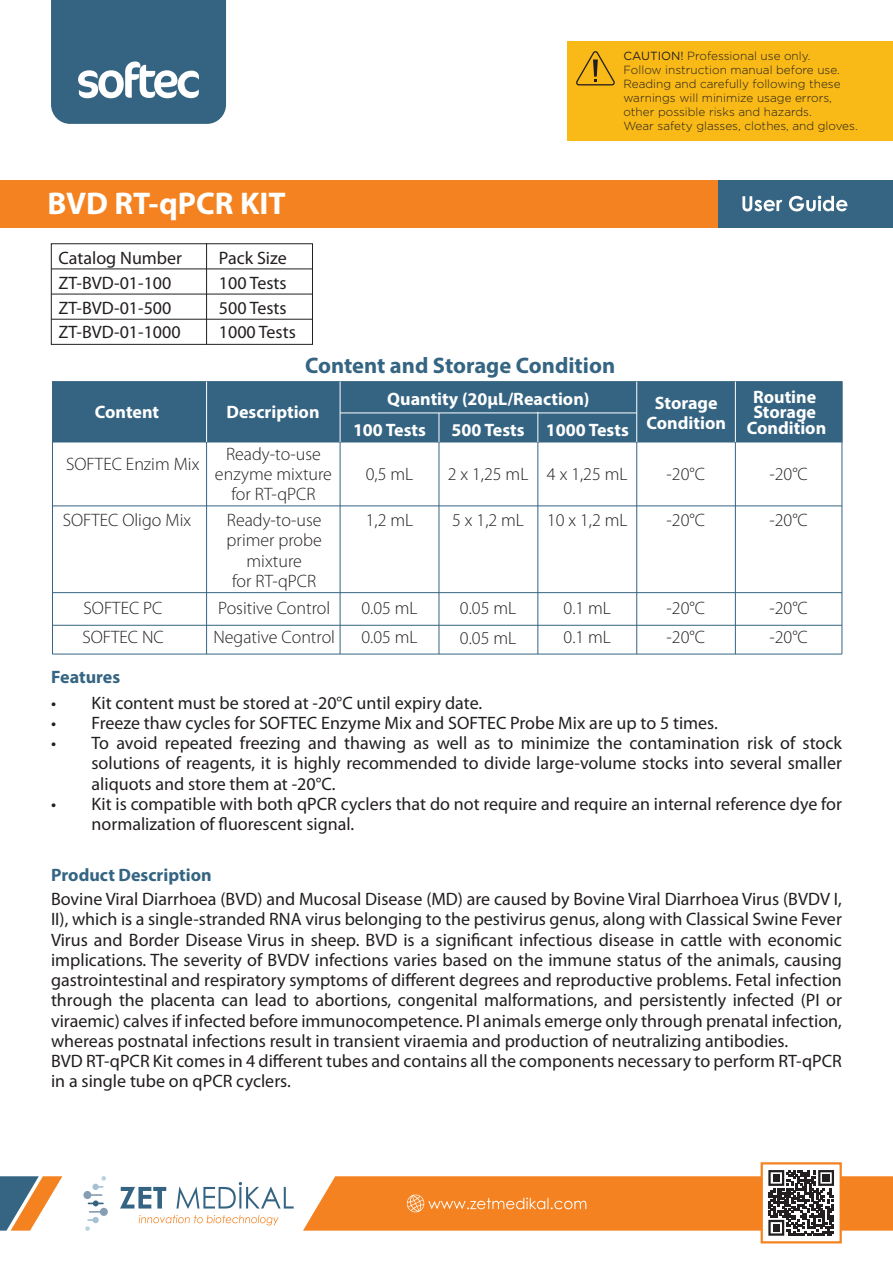
<style>
.page{position:relative;width:893px;height:1276px;background:#fff}
.page>*{position:absolute;margin:0;border:0;box-sizing:border-box;transform-origin:0 0}
.t1{font:700 31.5px "Myriad Pro";color:#fff}
.t2{font:700 22.5px "Myriad Pro";color:#356582}
.t3{font:18px/20.2px "Myriad Pro";color:#231f20}
.t4{font:300 18px/20.2px "Myriad Pro";color:#231f20;text-align:center}
.t5{font:700 18px/15.8px "Myriad Pro";color:#fff;text-align:center}
.t6{font:700 18px "Myriad Pro";color:#356582}
.t7{font:11.7px/14.2px "Gotham Light TR";color:#231f20}
.s1{font-family:"Gotham Book TR"}
</style>
<div class="page">
<div style="left:0;top:180px;width:719px;height:47px;background:#f58220"></div>
<div style="left:719px;top:180px;width:174px;height:47px;background:#356582"></div>
<svg style="left:0;top:1176px;width:62px;height:54px"></svg>
<svg style="left:83px;top:1176px;width:25px;height:54px"></svg>
<svg style="left:120px;top:1187px;width:46px;height:21px"></svg>
<svg style="left:176px;top:1182px;width:118px;height:26px"></svg>
<svg style="left:139px;top:1215px;width:140px;height:10px"></svg>
<svg style="left:51px;top:0;width:175px;height:124px;background:#4a748f"></svg>
<svg style="left:742px;top:196px;width:105px;height:15px"></svg>
<div style="left:761px;top:1162px;width:81px;height:81px;background:#fff;border:2px solid #f58220"></div>
<svg style="left:303px;top:1170px;width:590px;height:65px"></svg>
<div style="left:567px;top:41px;width:326px;height:100px;background:#f9b916"></div>
<svg style="left:576px;top:51px;width:39px;height:34px"></svg>
<div style="left:52px;top:381px;width:790px;height:61px;background:#356482;border:1px solid #356582"></div>
<div style="left:51px;top:243px;width:262px;height:102px;border:1px solid #231f20"></div>
<hr style="left:206px;top:243px;width:1px;height:101px;background:#231f20">
<hr style="left:51px;top:268px;width:261px;height:1px;background:#231f20">
<hr style="left:51px;top:294px;width:261px;height:1px;background:#231f20">
<hr style="left:51px;top:319px;width:261px;height:1px;background:#231f20">
<hr style="left:52px;top:653px;width:790px;height:1px;background:#356582">
<hr style="left:340px;top:442px;width:1px;height:212px;background:#356582">
<hr style="left:340px;top:382px;width:1px;height:60px;background:#fff">
<hr style="left:206px;top:442px;width:1px;height:212px;background:#356582">
<hr style="left:206px;top:382px;width:1px;height:60px;background:#fff">
<hr style="left:439px;top:442px;width:1px;height:212px;background:#356582">
<svg style="left:439px;top:413px;width:1px;height:29px"></svg>
<hr style="left:537px;top:442px;width:1px;height:212px;background:#356582">
<hr style="left:537px;top:412px;width:1px;height:30px;background:#fff">
<hr style="left:735px;top:442px;width:1px;height:212px;background:#356582">
<hr style="left:735px;top:382px;width:1px;height:60px;background:#fff">
<hr style="left:842px;top:382px;width:1px;height:272px;background:#356582">
<hr style="left:52px;top:382px;width:1px;height:272px;background:#356582">
<hr style="left:52px;top:592px;width:790px;height:1px;background:#356582">
<hr style="left:52px;top:505px;width:790px;height:1px;background:#356582">
<hr style="left:636px;top:442px;width:1px;height:212px;background:#356582">
<hr style="left:636px;top:382px;width:1px;height:60px;background:#fff">
<hr style="left:340px;top:412px;width:297px;height:1px;background:#fff">
<hr style="left:52px;top:625px;width:790px;height:1px;background:#356582">
<p class="t7" style="left:623px;top:48px;width:236px"><span class="s1">CAUTION!</span> Professional use only.<br>Follow instruction manual before use.<br>Reading and carefully following these warnings will minimize usage errors, other possible risks and hazards.<br>Wear safety glasses, clothes, and gloves.</p>
<h1 class="t1" style="left:47px;top:183px;width:240px">BVD RT-qPCR KIT</h1>
<p class="t3" style="left:59px;top:246px;width:125px;line-height:24.8px">Catalog Number<br>ZT-BVD-01-100<br>ZT-BVD-01-500<br>ZT-BVD-01-1000</p>
<p class="t3" style="left:219px;top:246px;width:78px;line-height:24.8px">Pack Size<br>100 Tests<br>500 Tests<br>1000 Tests</p>
<p class="t2" style="left:305px;top:350px;width:312px">Content and Storage Condition</p>
<p class="t5" style="left:95px;top:403px;width:66px">Content</p>
<p class="t4" style="left:66px;top:454px;width:135px">SOFTEC Enzim Mix</p>
<p class="t5" style="left:227px;top:403px;width:94px">Description</p>
<p class="t4" style="left:215px;top:444px;width:118px">Ready-to-use enzyme mixture for RT-qPCR</p>
<p class="t5" style="left:353px;top:383px;width:238px;line-height:30.6px;text-align:left;text-indent:34px">Quantity (20μL/Reaction)<br>100 Tests</p>
<p class="t5" style="left:452px;top:421px;width:179px">500 Tests 1000 Tests</p>
<p class="t5" style="left:647px;top:392px;width:81px;line-height:20.2px">Storage<br>Condition</p>
<p class="t5" style="left:747px;top:388px;width:81px">Routine<br>Storage<br>Condition</p>
<p class="t4" style="left:366px;top:464px;width:49px">0,5 mL</p>
<p class="t4" style="left:448px;top:464px;width:82px">2 x 1,25 mL</p>
<p class="t4" style="left:547px;top:464px;width:82px">4 x 1,25 mL</p>
<p class="t4" style="left:667px;top:464px;width:40px">-20°C</p>
<p class="t4" style="left:769px;top:464px;width:40px">-20°C</p>
<p class="t4" style="left:63px;top:510px;width:130px">SOFTEC Oligo Mix</p>
<p class="t4" style="left:84px;top:598px;width:81px">SOFTEC PC</p>
<p class="t4" style="left:227px;top:510px;width:97px">Ready-to-use primer probe mixture<br>for RT-qPCR</p>
<p class="t4" style="left:218px;top:598px;width:114px">Positive Control</p>
<p class="t4" style="left:366px;top:510px;width:49px">1,2 mL</p>
<p class="t4" style="left:361px;top:598px;width:58px">0.05 mL</p>
<p class="t4" style="left:452px;top:510px;width:73px">5 x 1,2 mL</p>
<p class="t4" style="left:547px;top:510px;width:82px">10 x 1,2 mL</p>
<p class="t4" style="left:460px;top:598px;width:58px">0.05 mL</p>
<p class="t4" style="left:564px;top:598px;width:49px">0.1 mL</p>
<p class="t4" style="left:667px;top:510px;width:40px">-20°C</p>
<p class="t4" style="left:667px;top:598px;width:40px">-20°C</p>
<p class="t4" style="left:769px;top:510px;width:40px">-20°C</p>
<p class="t4" style="left:769px;top:598px;width:40px">-20°C</p>
<p class="t4" style="left:82px;top:627px;width:83px">SOFTEC NC</p>
<p class="t4" style="left:213px;top:627px;width:123px">Negative Control</p>
<p class="t4" style="left:361px;top:627px;width:58px">0.05 mL</p>
<p class="t4" style="left:460px;top:628px;width:58px">0.05 mL</p>
<p class="t4" style="left:564px;top:627px;width:49px">0.1 mL</p>
<p class="t4" style="left:667px;top:627px;width:40px">-20°C</p>
<p class="t4" style="left:769px;top:627px;width:40px">-20°C</p>
<p class="t6" style="left:51px;top:665px;width:70px">Features</p>
<p class="t3" style="left:51px;top:693px;width:433px">• Kit content must be stored at -20°C until expiry date.</p>
<p class="t3" style="left:51px;top:713px;width:668px">• Freeze thaw cycles for SOFTEC Enzyme Mix and SOFTEC Probe Mix are up to 5 times.</p>
<p class="t3" style="left:92px;top:733px;width:752px;text-align:justify;text-indent:-40px">• To avoid repeated freezing and thawing as well as to minimize the contamination risk of stock solutions of reagents, it is highly recommended to divide large-volume stocks into several smaller aliquots and store them at -20°C.</p>
<p class="t3" style="left:92px;top:794px;width:752px;text-indent:-40px">• Kit is compatible with both qPCR cyclers that do not require and require an internal reference dye for normalization of fluorescent signal.</p>
<p class="t6" style="left:51px;top:863px;width:162px">Product Description</p>
<p class="t3" style="left:51px;top:889px;width:792px">Bovine Viral Diarrhoea (BVD) and Mucosal Disease (MD) are caused by Bovine Viral Diarrhoea Virus (BVDV I, II), which is a single-stranded RNA virus belonging to the pestivirus genus, along with Classical Swine Fever Virus and Border Disease Virus in sheep. BVD is a significant infectious disease in cattle with economic implications. The severity of BVDV infections varies based on the immune status of the animals, causing gastrointestinal and respiratory symptoms of different degrees and reproductive problems. Fetal infection through the placenta can lead to abortions, congenital malformations, and persistently infected (PI or viraemic) calves if infected before immunocompetence. PI animals emerge only through prenatal infection, whereas postnatal infections result in transient viraemia and production of neutralizing antibodies.<br>BVD RT-qPCR Kit comes in 4 different tubes and contains all the components necessary to perform RT-qPCR in a single tube on qPCR cyclers.</p>
</div>
